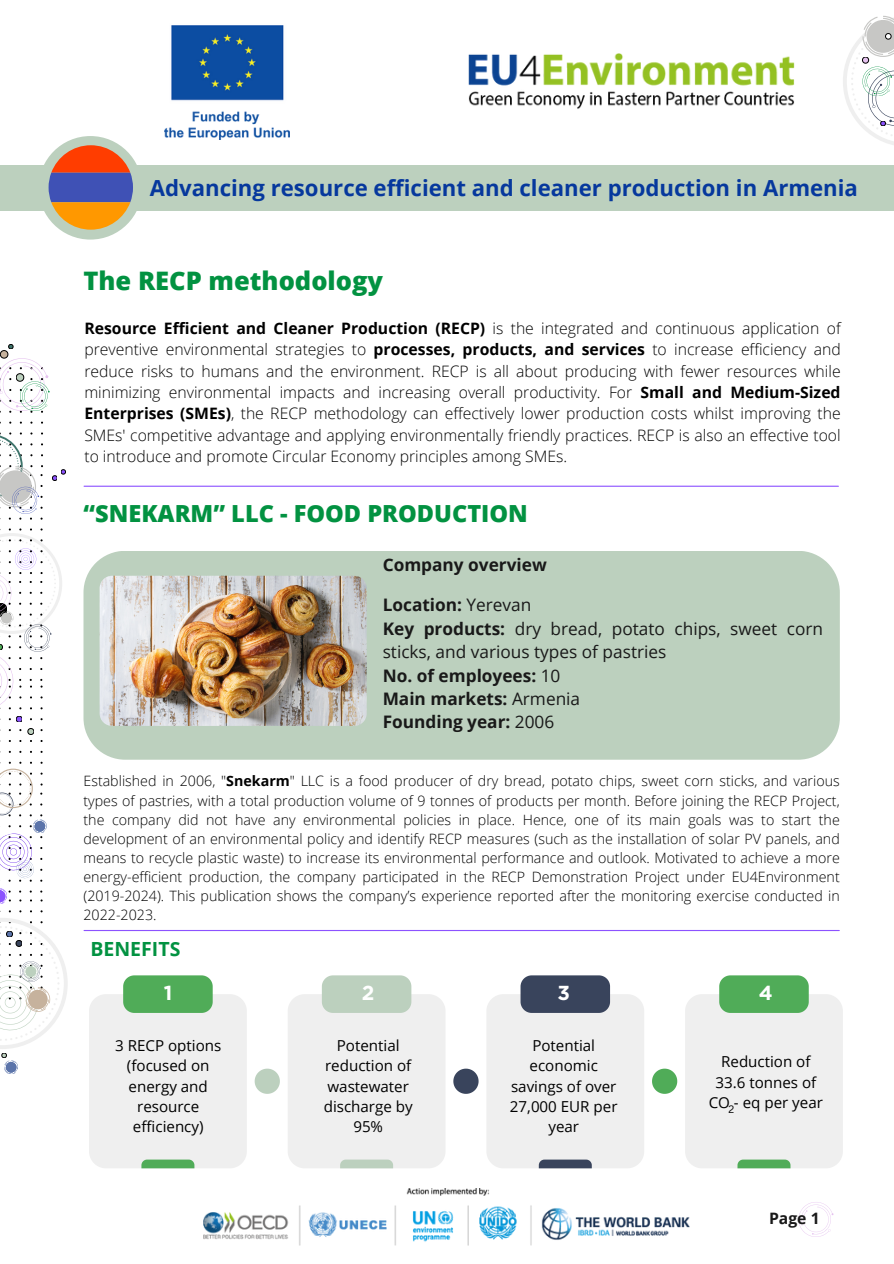
<style>
.page{position:relative;width:894px;height:1264px;background:#fff}
.page>*{position:absolute;margin:0;border:0;box-sizing:border-box;transform-origin:0 0}
.t1{font:800 25.5px "Open Sans";color:#029241}
.t2{font:800 23.55px "Open Sans";color:#029241}
.t3{font:700 22.2px "Open Sans";color:#06389d}
.t4{font:700 20.25px "Gotham";color:#fff}
.t5{font:700 19.5px "Open Sans";color:#029241}
.t6{font:17.25px/23.4px "Open Sans";color:#191919}
.t7{font:700 17.25px "Open Sans";color:#191919}
.t8{font:300 15.75px/21.3px "Open Sans";color:#000;text-align:justify}
.t9{font:700 15.75px "Open Sans";color:#191919}
.t10{font:15.15px/20.2px "Open Sans";color:#000;text-align:center}
.t11{font:300 14.25px/19.2px "Open Sans";color:#000;text-align:justify}
.t12{font:10.5px "Canva Sans";color:#000}
.s1{font-weight:700}
</style>
<div class="page">
<img style="left:203px;top:1188px;width:486px;height:58px">
<div style="left:0;top:165px;width:893px;height:45px;background:#bcd0be"></div>
<div style="left:39px;top:136px;width:103px;height:103px;background:#bcd0be;border-radius:50%"></div>
<img style="left:468px;top:54px;width:326px;height:55px">
<hr style="left:84px;top:485px;width:754px;height:2px;background:#8c52ff">
<svg style="left:798px;top:1202px;width:35px;height:34px"></svg>
<svg style="left:288px;top:975px;width:157px;height:193px"></svg>
<svg style="left:487px;top:975px;width:157px;height:193px"></svg>
<svg style="left:685px;top:975px;width:157px;height:193px"></svg>
<svg style="left:89px;top:975px;width:158px;height:193px"></svg>
<svg style="left:453px;top:1068px;width:25px;height:25px"></svg>
<svg style="left:254px;top:1068px;width:26px;height:25px"></svg>
<svg style="left:652px;top:1068px;width:25px;height:25px"></svg>
<hr style="left:84px;top:929px;width:755px;height:2px;background:#8c52ff">
<svg style="left:49px;top:145px;width:84px;height:85px"></svg>
<div style="left:83px;top:551px;width:756px;height:208px;background:#bcd0be"></div>
<img style="left:100px;top:575px;width:266px;height:151px;border-radius:12px">
<img style="left:165px;top:25px;width:125px;height:114px">
<svg style="left:0;top:344px;width:68px;height:729px"></svg>
<svg style="left:843px;top:16px;width:50px;height:129px"></svg>
<p class="t3" style="left:150px;top:172px;width:709px">Advancing resource efficient and cleaner production in Armenia</p>
<p class="t1" style="left:83px;top:263px;width:301px">The RECP methodology</p>
<p class="t8" style="left:84px;top:317px;width:757px"><span class="s1">Resource Efficient and Cleaner Production (RECP)</span> is the integrated and continuous application of preventive environmental strategies to <span class="s1">processes, products, and services</span> to increase efficiency and reduce risks to humans and the environment. RECP is all about producing with fewer resources while minimizing environmental impacts and increasing overall productivity. For <span class="s1">Small and Medium-Sized Enterprises (SMEs)</span>, the RECP methodology can effectively lower production costs whilst improving the SMEs' competitive advantage and applying environmentally friendly practices. RECP is also an effective tool to introduce and promote Circular Economy principles among SMEs.</p>
<p class="t2" style="left:83px;top:496px;width:446px">“SNEKARM” LLC - FOOD PRODUCTION</p>
<p class="t7" style="left:382px;top:552px;width:165px">Company overview</p>
<p class="t6" style="left:382px;top:593px;width:442px"><span class="s1">Location:</span> Yerevan<br><span class="s1">Key products:</span> dry bread, potato chips, sweet corn sticks, and various types of pastries<br><span class="s1">No. of employees:</span> 10<br><span class="s1">Main markets:</span> Armenia<br><span class="s1">Founding year:</span> 2006</p>
<p class="t11" style="left:83px;top:771px;width:757px">Established in 2006, "<span class="s1">Snekarm</span>" LLC is a food producer of dry bread, potato chips, sweet corn sticks, and various types of pastries, with a total production volume of 9 tonnes of products per month. Before joining the RECP Project, the company did not have any environmental policies in place. Hence, one of its main goals was to start the development of an environmental policy and identify RECP measures (such as the installation of solar PV panels, and means to recycle plastic waste) to increase its environmental performance and outlook. Motivated to achieve a more energy-efficient production, the company participated in the RECP Demonstration Project under EU4Environment (2019-2024). This publication shows the company’s experience reported after the monitoring exercise conducted in 2022-2023.</p>
<p class="t5" style="left:90px;top:935px;width:91px">BENEFITS</p>
<h2 class="t4" style="left:164px;top:981px;width:10px">1</h2>
<p class="t4" style="left:362px;top:981px;width:14px">2</p>
<p class="t4" style="left:557px;top:981px;width:14px">3</p>
<p class="t4" style="left:758px;top:981px;width:15px">4</p>
<p class="t10" style="left:115px;top:1035px;width:108px">3 RECP options</p>
<p class="t10" style="left:127px;top:1055px;width:84px">(focused on energy and resource efficiency)</p>
<p class="t10" style="left:323px;top:1035px;width:90px">Potential reduction of wastewater discharge by<br>95%</p>
<h3 class="t10" style="left:510px;top:1035px;width:109px">Potential economic savings of over<br>27,000 EUR per year</h3>
<p class="t10" style="left:721px;top:1051px;width:91px">Reduction of</p>
<p class="t10" style="left:715px;top:1071px;width:102px">33.6 tonnes of</p>
<p class="t10" style="left:708px;top:1091px;width:116px">CO - eq per year</p>
<p class="t12" style="left:728px;top:1101px;width:7px">2</p>
<p class="t9" style="left:768px;top:1207px;width:52px">Page 1</p>
</div>
